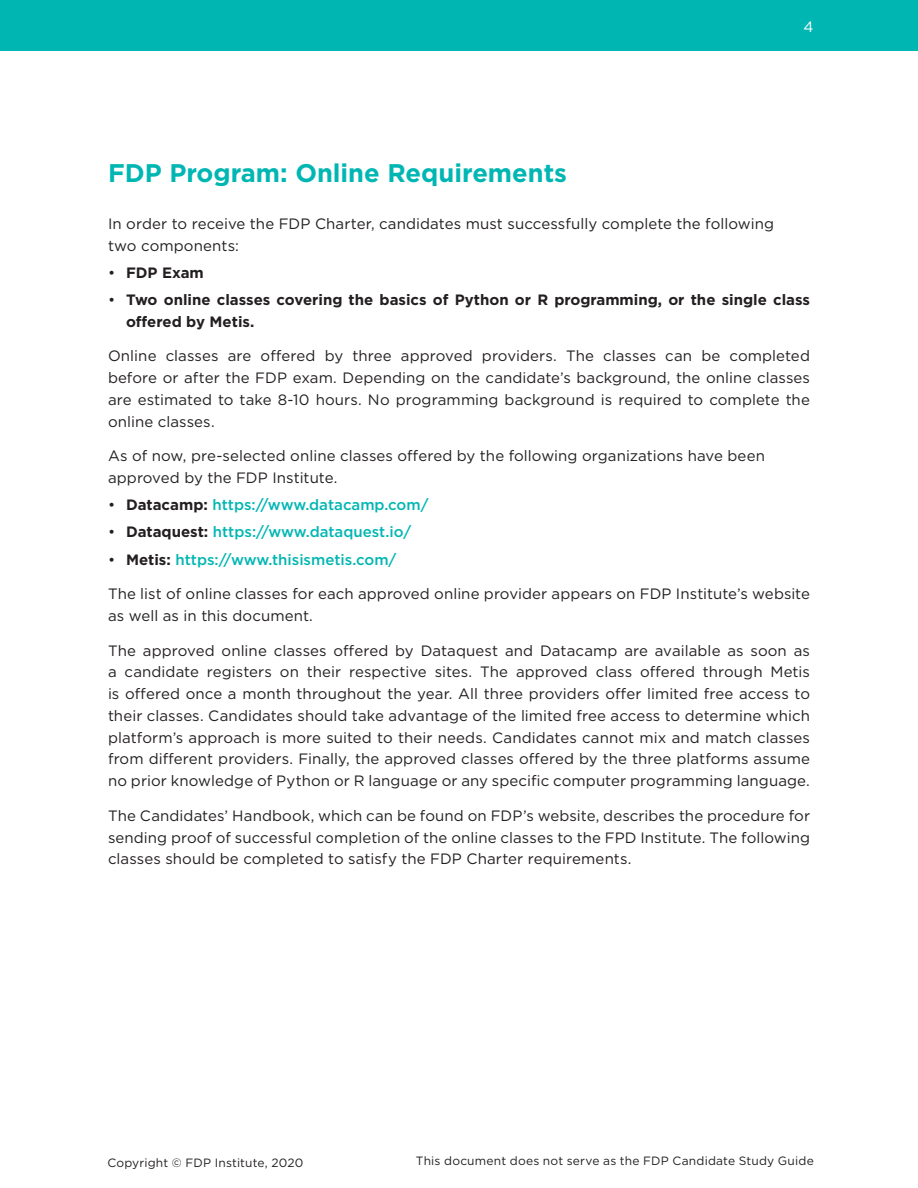
<style>
.page{position:relative;width:918px;height:1188px;background:#fff}
.page>*{position:absolute;margin:0;border:0;box-sizing:border-box;transform-origin:0 0}
.space_after_intro_te{font:700 25.5px "Gotham";color:#00b6b3}
.Paragraph{font:15px/21.8px "Gotham";letter-spacing:.005em;color:#231f20;text-align:justify}
._05{font:15px/21.8px "Gotham";letter-spacing:.005em;color:#231f20}
.Paragraph-2{font:700 15px/21.8px "Gotham";color:#231f20}
._05-2{font:500 15px "Gotham";color:#00b6b3}
.Paragraph-3{font:500 15px "Gotham";color:#00b6b3}
._05-3{font:700 15px "Gotham";color:#231f20}
.t1{font:15px "Gotham";color:#fff}
.t2{font:12px "Gotham";letter-spacing:.015em;color:#231f20}
.s1{font-weight:400}
.s2{font-weight:400;color:#231f20}
.s3{font-weight:700;color:#231f20}
</style>
<div class="page">
<div style="left:0;top:0;width:918px;height:51px;background:#00b6b3"></div>
<p class="t1" style="left:803px;top:17px;width:12px">4</p>
<p class="space_after_intro_te" style="left:108px;top:156px;width:461px">FDP Program: Online Requirements</p>
<p class="_05" style="left:108px;top:212px;width:668px">In order to receive the FDP Charter, candidates must successfully complete the following two components:</p>
<p class="_05-3" style="left:108px;top:263px;width:97px"><span class="s1">•</span> FDP Exam</p>
<p class="Paragraph-2" style="left:126px;top:289px;width:685px;text-indent:-18px"><span class="s1">•</span> Two online classes covering the basics of Python or R programming, or the single class offered by Metis.</p>
<p class="Paragraph" style="left:108px;top:345px;width:704px">Online classes are offered by three approved providers. The classes can be completed before or after the FDP exam. Depending on the candidate’s background, the online classes are estimated to take 8-10 hours. No programming background is required to complete the online classes.</p>
<p class="_05" style="left:108px;top:445px;width:659px">As of now, pre-selected online classes offered by the following organizations have been approved by the FDP Institute.</p>
<p class="_05-2" style="left:108px;top:495px;width:322px"><span class="s2">•</span> <span class="s3">Datacamp:</span> https://www.datacamp.com/</p>
<p class="_05-2" style="left:108px;top:522px;width:305px"><span class="s2">•</span> <span class="s3">Dataquest:</span> https://www.dataquest.io/</p>
<p class="Paragraph-3" style="left:108px;top:549px;width:290px"><span class="s2">•</span> <span class="s3">Metis:</span> https://www.thisismetis.com/</p>
<p class="Paragraph" style="left:108px;top:583px;width:704px">The list of online classes for each approved online provider appears on FDP Institute’s website as well as in this document.</p>
<p class="Paragraph" style="left:108px;top:639px;width:704px">The approved online classes offered by Dataquest and Datacamp are available as soon as a candidate registers on their respective sites. The approved class offered through Metis is offered once a month throughout the year. All three providers offer limited free access to their classes. Candidates should take advantage of the limited free access to determine which platform’s approach is more suited to their needs. Candidates cannot mix and match classes from different providers. Finally, the approved classes offered by the three platforms assume no prior knowledge of Python or R language or any specific computer programming language.</p>
<p class="Paragraph" style="left:108px;top:804px;width:704px">The Candidates’ Handbook, which can be found on FDP’s website, describes the procedure for sending proof of successful completion of the online classes to the FPD Institute. The following classes should be completed to satisfy the FDP Charter requirements.</p>
<p class="t2" style="left:107px;top:1155px;width:198px">Copyright © FDP Institute, 2020</p>
<p class="t2" style="left:416px;top:1153px;width:399px">This document does not serve as the FDP Candidate Study Guide</p>
</div>
